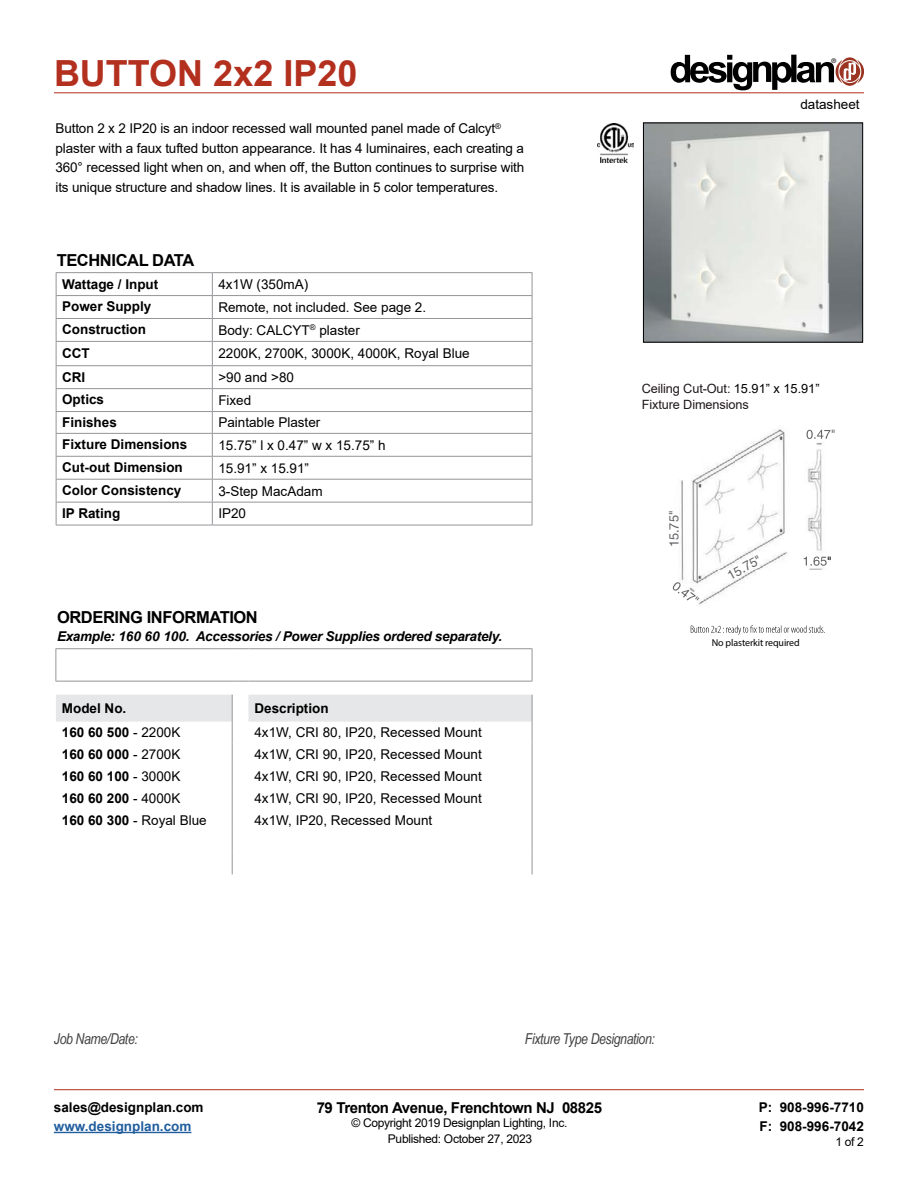
<style>
.page{position:relative;width:918px;height:1188px;background:#fff}
.page>*{position:absolute;margin:0;border:0;box-sizing:border-box;transform-origin:0 0}
.t1{font:700 36px "Arial";color:#b32f1e}
.t2{font:700 16.5px "Arial";letter-spacing:-.025em;color:#000}
.t3{font:italic 15px "Arial Narrow";letter-spacing:-.025em;color:#414042}
.t4{font:700 15px "Arial";letter-spacing:-.025em;color:#000}
.t5{font:13.5px/19.5px "Arial";color:#000}
.t6{font:700 13.5px/19.5px "Arial";color:#000}
.t7{font:italic 700 13.5px "Arial";letter-spacing:-.02em;color:#000}
.t8{font:700 13.5px "Arial";color:#215e9e}
.t9{font:12.75px/15.3px "Arial";letter-spacing:-.01em;color:#20181c}
.t10{font:12.75px "Helvetica";color:#636466}
.t11{font:12.75px "Helvetica";color:#000}
.t12{font:12px "Arial";letter-spacing:-.025em;color:#000}
.t13{font:9.9px "Myriad Pro";letter-spacing:-.01em;color:#000}
.t14{font:6.3px "Helvetica";color:#000}
.s1{font-weight:400}
.s2{font-weight:700}
.s3{color:#000}
</style>
<div class="page">
<hr style="left:54px;top:93px;width:810px;height:1px;background:#b32f1e">
<hr style="left:54px;top:1089px;width:810px;height:1px;background:#b32f1e">
<hr style="left:54px;top:1132px;width:137px;height:1px;background:#215e9e">
<svg style="left:671px;top:55px;width:193px;height:35px"></svg>
<hr style="left:56px;top:318px;width:156px;height:1px;background:#939598">
<hr style="left:56px;top:365px;width:156px;height:1px;background:#939598">
<hr style="left:212px;top:318px;width:320px;height:1px;background:#939598">
<hr style="left:212px;top:365px;width:320px;height:1px;background:#939598">
<svg style="left:212px;top:273px;width:1px;height:252px"></svg>
<hr style="left:56px;top:341px;width:156px;height:1px;background:#939598">
<hr style="left:212px;top:341px;width:320px;height:1px;background:#939598">
<hr style="left:56px;top:388px;width:156px;height:1px;background:#939598">
<hr style="left:212px;top:388px;width:320px;height:1px;background:#939598">
<hr style="left:56px;top:411px;width:156px;height:1px;background:#939598">
<hr style="left:212px;top:411px;width:320px;height:1px;background:#939598">
<hr style="left:56px;top:433px;width:156px;height:1px;background:#939598">
<hr style="left:212px;top:433px;width:320px;height:1px;background:#939598">
<hr style="left:56px;top:456px;width:156px;height:1px;background:#939598">
<hr style="left:212px;top:456px;width:320px;height:1px;background:#939598">
<hr style="left:56px;top:479px;width:156px;height:1px;background:#939598">
<hr style="left:212px;top:479px;width:320px;height:1px;background:#939598">
<hr style="left:56px;top:502px;width:156px;height:1px;background:#939598">
<hr style="left:212px;top:502px;width:320px;height:1px;background:#939598">
<hr style="left:56px;top:525px;width:156px;height:1px;background:#939598">
<hr style="left:212px;top:525px;width:320px;height:1px;background:#939598">
<hr style="left:56px;top:272px;width:156px;height:1px;background:#939598">
<svg style="left:56px;top:273px;width:1px;height:252px"></svg>
<hr style="left:212px;top:272px;width:320px;height:1px;background:#939598">
<svg style="left:532px;top:273px;width:1px;height:252px"></svg>
<hr style="left:56px;top:295px;width:156px;height:1px;background:#939598">
<hr style="left:212px;top:295px;width:320px;height:1px;background:#939598">
<img style="left:645px;top:125px;width:216px;height:215px">
<div style="left:643px;top:123px;width:220px;height:219px;border:1px solid #000"></div>
<img style="left:597px;top:124px;width:37px;height:38px">
<img style="left:672px;top:429px;width:163px;height:176px">
<svg style="left:691px;top:625px;width:134px;height:10px"></svg>
<svg style="left:807px;top:430px;width:28px;height:9px"></svg>
<svg style="left:804px;top:557px;width:23px;height:9px"></svg>
<svg style="left:673px;top:582px;width:26px;height:19px"></svg>
<hr style="left:56px;top:648px;width:176px;height:1px;background:#939598">
<hr style="left:56px;top:649px;width:1px;height:32px;background:#939598">
<svg style="left:232px;top:648px;width:16px;height:1px"></svg>
<hr style="left:248px;top:648px;width:284px;height:1px;background:#939598">
<hr style="left:532px;top:649px;width:1px;height:32px;background:#939598">
<hr style="left:56px;top:681px;width:176px;height:1px;background:#939598">
<svg style="left:232px;top:681px;width:16px;height:1px"></svg>
<hr style="left:248px;top:681px;width:284px;height:1px;background:#939598">
<svg style="left:56px;top:695px;width:477px;height:179px"></svg>
<h1 class="t1" style="left:54px;top:48px;width:305px">BUTTON 2x2 IP20</h1>
<p class="t14" style="left:832px;top:57px;width:6px">®</p>
<p class="t5" style="left:56px;top:119px;width:470px">Button 2 x 2 IP20 is an indoor recessed wall mounted panel made of Calcyt<sup>® </sup>plaster with a faux tufted button appearance. It has 4 luminaires, each creating a 360° recessed light when on, and when off, the Button continues to surprise with its unique structure and shadow lines. It is available in 5 color temperatures.</p>
<p class="t2" style="left:57px;top:249px;width:139px">TECHNICAL DATA</p>
<p class="t6" style="left:62px;top:275px;width:98px">Wattage / Input</p>
<p class="t5" style="left:218px;top:274px;width:92px">4x1W (350mA)</p>
<p class="t6" style="left:62px;top:297px;width:91px">Power Supply</p>
<p class="t5" style="left:218px;top:297px;width:209px">Remote, not included. See page 2.</p>
<p class="t6" style="left:62px;top:320px;width:85px">Construction</p>
<p class="t5" style="left:218px;top:320px;width:143px">Body: CALCYT<sup>®</sup> plaster</p>
<p class="t6" style="left:62px;top:344px;width:29px">CCT</p>
<p class="t5" style="left:218px;top:344px;width:253px">2200K, 2700K, 3000K, 4000K, Royal Blue</p>
<p class="t6" style="left:62px;top:367px;width:25px">CRI</p>
<p class="t5" style="left:218px;top:367px;width:77px">&gt;90 and &gt;80</p>
<p class="t6" style="left:62px;top:390px;width:44px">Optics</p>
<p class="t5" style="left:218px;top:390px;width:35px">Fixed</p>
<p class="t6" style="left:62px;top:413px;width:56px">Finishes</p>
<p class="t5" style="left:218px;top:413px;width:104px">Paintable Plaster</p>
<p class="t6" style="left:62px;top:435px;width:127px">Fixture Dimensions</p>
<p class="t5" style="left:218px;top:435px;width:169px">15.75” l x 0.47” w x 15.75” h</p>
<p class="t6" style="left:62px;top:458px;width:122px">Cut-out Dimension</p>
<p class="t5" style="left:218px;top:458px;width:92px">15.91” x 15.91”</p>
<p class="t6" style="left:62px;top:481px;width:121px">Color Consistency</p>
<p class="t5" style="left:218px;top:481px;width:106px">3-Step MacAdam</p>
<p class="t6" style="left:62px;top:504px;width:60px">IP Rating</p>
<p class="t5" style="left:218px;top:504px;width:29px">IP20</p>
<p class="t2" style="left:57px;top:605px;width:202px">ORDERING INFORMATION</p>
<p class="t7" style="left:57px;top:627px;width:447px">Example: 160 60 100. Accessories / Power Supplies ordered separately.</p>
<p class="t6" style="left:62px;top:699px;width:66px">Model No.</p>
<p class="t6" style="left:254px;top:699px;width:76px">Description</p>
<p class="t6" style="left:62px;top:723px;width:120px">160 60 500 <span class="s1">- 2200K</span></p>
<p class="t5" style="left:254px;top:723px;width:229px">4x1W, CRI 80, IP20, Recessed Mount</p>
<p class="t6" style="left:62px;top:745px;width:120px">160 60 000 <span class="s1">- 2700K</span></p>
<p class="t5" style="left:254px;top:745px;width:229px">4x1W, CRI 90, IP20, Recessed Mount</p>
<p class="t6" style="left:62px;top:767px;width:120px">160 60 100 <span class="s1">- 3000K</span></p>
<p class="t5" style="left:254px;top:767px;width:229px">4x1W, CRI 90, IP20, Recessed Mount</p>
<p class="t6" style="left:62px;top:789px;width:120px">160 60 200 <span class="s1">- 4000K</span></p>
<p class="t5" style="left:254px;top:788px;width:229px">4x1W, CRI 90, IP20, Recessed Mount</p>
<p class="t5" style="left:62px;top:810px;width:146px"><span class="s2">160 60 300</span> - Royal Blue</p>
<p class="t5" style="left:254px;top:810px;width:179px">4x1W, IP20, Recessed Mount</p>
<p class="t5" style="left:800px;top:95px;width:61px">datasheet</p>
<p class="t9" style="left:642px;top:381px;width:179px">Ceiling Cut-Out: <span class="s3">15.91” x 15.91”<br></span>Fixture Dimensions</p>
<p class="t10" style="left:667px;top:547px;width:38px;rotate:-90deg">15.75"</p>
<p class="t10" style="left:725px;top:570px;width:38px;rotate:-29deg">15.75"</p>
<p class="t13" style="left:712px;top:637px;width:90px">No plasterkit required</p>
<p class="t11" style="left:827px;top:554px;width:6px">"</p>
<p class="t3" style="left:54px;top:1028px;width:85px">Job Name/Date:</p>
<p class="t3" style="left:525px;top:1029px;width:132px">Fixture Type Designation:</p>
<p class="t6" style="left:54px;top:1097px;width:151px">sales@designplan.com</p>
<p class="t8" style="left:54px;top:1117px;width:139px">www.designplan.com</p>
<p class="t4" style="left:317px;top:1097px;width:287px">79 Trenton Avenue, Frenchtown NJ 08825</p>
<p class="t12" style="left:351px;top:1115px;width:217px">© Copyright 2019 Designplan Lighting, Inc.</p>
<p class="t6" style="left:759px;top:1097px;width:107px">P: 908-996-7710<br>F: 908-996-7042</p>
<p class="t12" style="left:388px;top:1130px;width:146px">Published: October 27, 2023</p>
<p class="t12" style="left:835px;top:1133px;width:30px">1 of 2</p>
</div>
